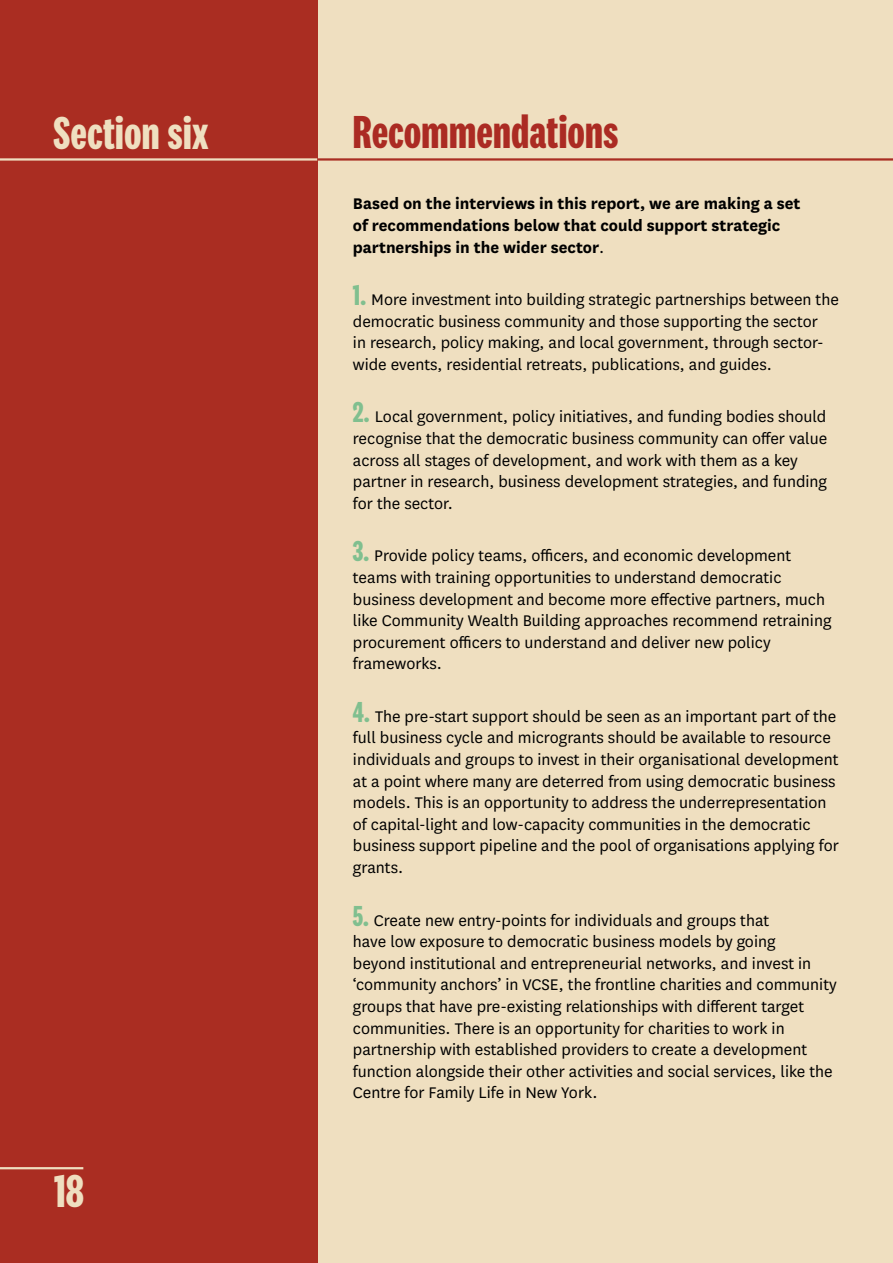
<style>
.page{position:relative;width:893px;height:1263px;background:#fff}
.page>*{position:absolute;margin:0;border:0;box-sizing:border-box;transform-origin:0 0}
.t1{font:700 48px "National 2 Compressed";letter-spacing:.01em;color:#ab2b23}
.t2{font:700 48px "National 2 Compressed";letter-spacing:.01em;color:#efdfc0}
.t3{font:18px/21.6px "National";color:#000}
.t4{font:700 18px/21.6px "National";color:#000}
.s1{font-weight:400}
.s2{font-family:"National 2 Compressed";font-weight:700;font-size:30px;color:#80bf8f}
</style>
<div class="page">
<div style="left:317px;top:0;width:576px;height:1263px;background:#efdfc0"></div>
<div style="left:0;top:0;width:317px;height:1263px;background:#aa2d22"></div>
<hr style="left:0;top:158px;width:317px;height:3px;background:#efdfc0">
<hr style="left:317px;top:158px;width:576px;height:3px;background:#a92d22">
<hr style="left:0;top:1167px;width:83px;height:2px;background:#efdfc0">
<h1 class="t2" style="left:54px;top:107px;width:157px">Section six</h1>
<h1 class="t1" style="left:353px;top:106px;width:267px">Recommendations</h1>
<h1 class="t2" style="left:54px;top:1165px;width:31px">18</h1>
<p class="t4" style="left:353px;top:192px;width:449px">Based on the interviews in this report, we are making a set of recommendations below that could support strategic partnerships in the wider sector<span class="s1">.</span></p>
<p class="t3" style="left:353px;top:288px;width:487px"><span class="s2">1.</span> More investment into building strategic partnerships between the democratic business community and those supporting the sector<br>in research, policy making, and local government, through sector&shy;wide events, residential retreats, publications, and guides.</p>
<p class="t3" style="left:353px;top:405px;width:476px"><span class="s2">2.</span> Local government, policy initiatives, and funding bodies should recognise that the democratic business community can offer value across all stages of development, and work with them as a key partner in research, business development strategies, and funding for the sector.</p>
<p class="t3" style="left:353px;top:544px;width:480px"><span class="s2">3.</span> Provide policy teams, officers, and economic development teams with training opportunities to understand democratic business development and become more effective partners, much like Community Wealth Building approaches recommend retraining procurement officers to understand and deliver new policy frameworks.</p>
<p class="t3" style="left:353px;top:705px;width:487px"><span class="s2">4.</span> The pre-start support should be seen as an important part of the full business cycle and microgrants should be available to resource individuals and groups to invest in their organisational development at a point where many are deterred from using democratic business models. This is an opportunity to address the underrepresentation of capital-light and low-capacity communities in the democratic business support pipeline and the pool of organisations applying for grants.</p>
<p class="t3" style="left:353px;top:908px;width:485px"><span class="s2">5.</span> Create new entry-points for individuals and groups that<br>have low exposure to democratic business models by going<br>beyond institutional and entrepreneurial networks, and invest in ‘community anchors’ in VCSE, the frontline charities and community groups that have pre-existing relationships with different target communities. There is an opportunity for charities to work in partnership with established providers to create a development function alongside their other activities and social services, like the Centre for Family Life in New York.</p>
</div>
